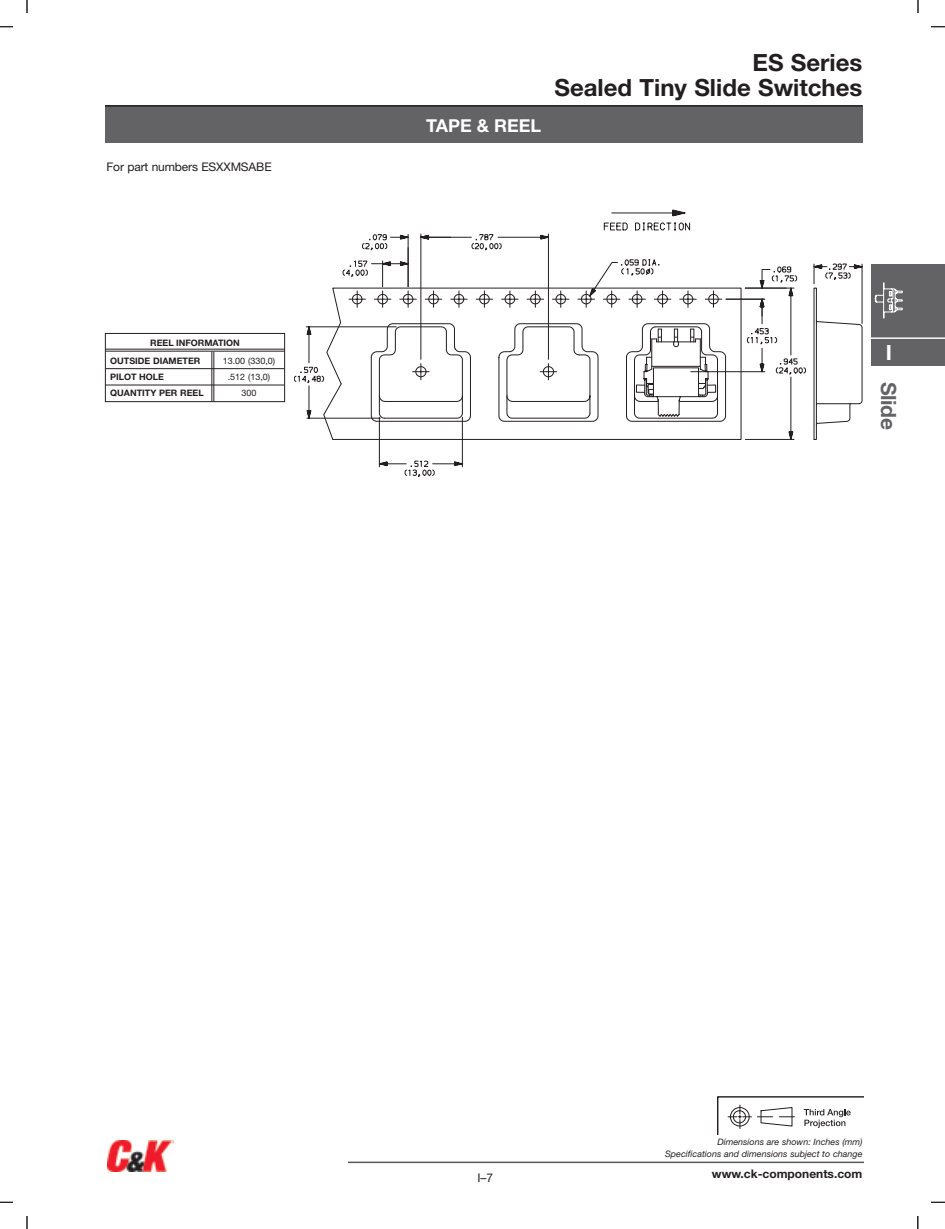
<style>
.page{position:relative;width:945px;height:1229px;background:#fff}
.page>*{position:absolute;margin:0;border:0;box-sizing:border-box;transform-origin:0 0}
.t1{font:700 23.7px/25.2px "Helvetica Neue";color:#231f20;text-align:right}
.t2{font:700 21px "Helvetica Neue";color:#636366}
.t3{font:700 21px "Helvetica Neue";color:#fff}
.t4{font:700 17.85px "Helvetica Neue";color:#fff}
.t5{font:12px "Helvetica Neue";color:#231f20}
.t6{font:11.85px "Helvetica Neue";letter-spacing:-.01em;color:#231f20}
.t7{font:700 11.85px "Helvetica Neue";color:#231f20}
.t8{font:italic 8.85px/11.9px "Helvetica Neue";color:#231f20;text-align:right}
.t9{font:700 8.85px "Helvetica Neue";color:#231f20}
.t10{font:8.85px "Helvetica Neue";color:#231f20}
</style>
<div class="page">
<div style="left:871px;top:264px;width:74px;height:102px;background:#636366"></div>
<hr style="left:871px;top:337px;width:74px;height:2px;background:#fff">
<svg style="left:874px;top:282px;width:29px;height:37px"></svg>
<hr style="left:348px;top:1161px;width:516px;height:2px;background:#57585a">
<img style="left:107px;top:1140px;width:67px;height:31px">
<svg style="left:0;top:0;width:28px;height:27px"></svg>
<svg style="left:0;top:1201px;width:28px;height:27px"></svg>
<svg style="left:917px;top:1201px;width:28px;height:27px"></svg>
<svg style="left:918px;top:0;width:27px;height:27px"></svg>
<div style="left:14px;top:13px;width:26px;height:27px;background:#fff"></div>
<div style="left:904px;top:13px;width:28px;height:27px;background:#fff"></div>
<div style="left:14px;top:1188px;width:26px;height:27px;background:#fff"></div>
<div style="left:904px;top:1188px;width:28px;height:27px;background:#fff"></div>
<div style="left:105px;top:106px;width:757px;height:37px;background:#636366"></div>
<hr style="left:105px;top:105px;width:757px;height:2px;background:#231f20">
<svg style="left:717px;top:1096px;width:147px;height:38px"></svg>
<svg style="left:294px;top:210px;width:564px;height:267px"></svg>
<hr style="left:106px;top:349px;width:178px;height:1px;background:#231f20">
<hr style="left:106px;top:351px;width:178px;height:1px;background:#231f20">
<hr style="left:106px;top:368px;width:178px;height:1px;background:#231f20">
<hr style="left:106px;top:384px;width:178px;height:1px;background:#231f20">
<div style="left:105px;top:333px;width:180px;height:69px;border:1px solid #231f20"></div>
<hr style="left:213px;top:351px;width:1px;height:50px;background:#231f20">
<hr style="left:211px;top:351px;width:1px;height:50px;background:#231f20">
<h3 class="t6" style="left:106px;top:162px;width:167px">For part numbers ESXXMSABE</h3>
<p class="t9" style="left:150px;top:339px;width:91px">REEL INFORMATION</p>
<p class="t9" style="left:110px;top:357px;width:92px">OUTSIDE DIAMETER</p>
<p class="t10" style="left:223px;top:357px;width:54px">13.00 (330,0)</p>
<p class="t9" style="left:110px;top:374px;width:55px">PILOT HOLE</p>
<p class="t10" style="left:228px;top:374px;width:44px">.512 (13,0)</p>
<p class="t9" style="left:110px;top:390px;width:95px">QUANTITY PER REEL</p>
<p class="t10" style="left:241px;top:390px;width:17px">300</p>
<h3 class="t4" style="left:426px;top:119px;width:117px">TAPE &amp; REEL</h3>
<h1 class="t1" style="left:554px;top:52px;width:310px">ES Series<br>Sealed Tiny Slide Switches</h1>
<h2 class="t3" style="left:886px;top:345px;width:8px">I</h2>
<h2 class="t2" style="left:896px;top:382px;width:49px;rotate:90deg">Slide</h2>
<h3 class="t5" style="left:477px;top:1173px;width:17px">I–7</h3>
<p class="t8" style="left:665px;top:1136px;width:199px">Dimensions are shown: Inches (mm)<br>Specifications and dimensions subject to change</p>
<h3 class="t7" style="left:712px;top:1169px;width:152px">www.ck-components.com</h3>
</div>
